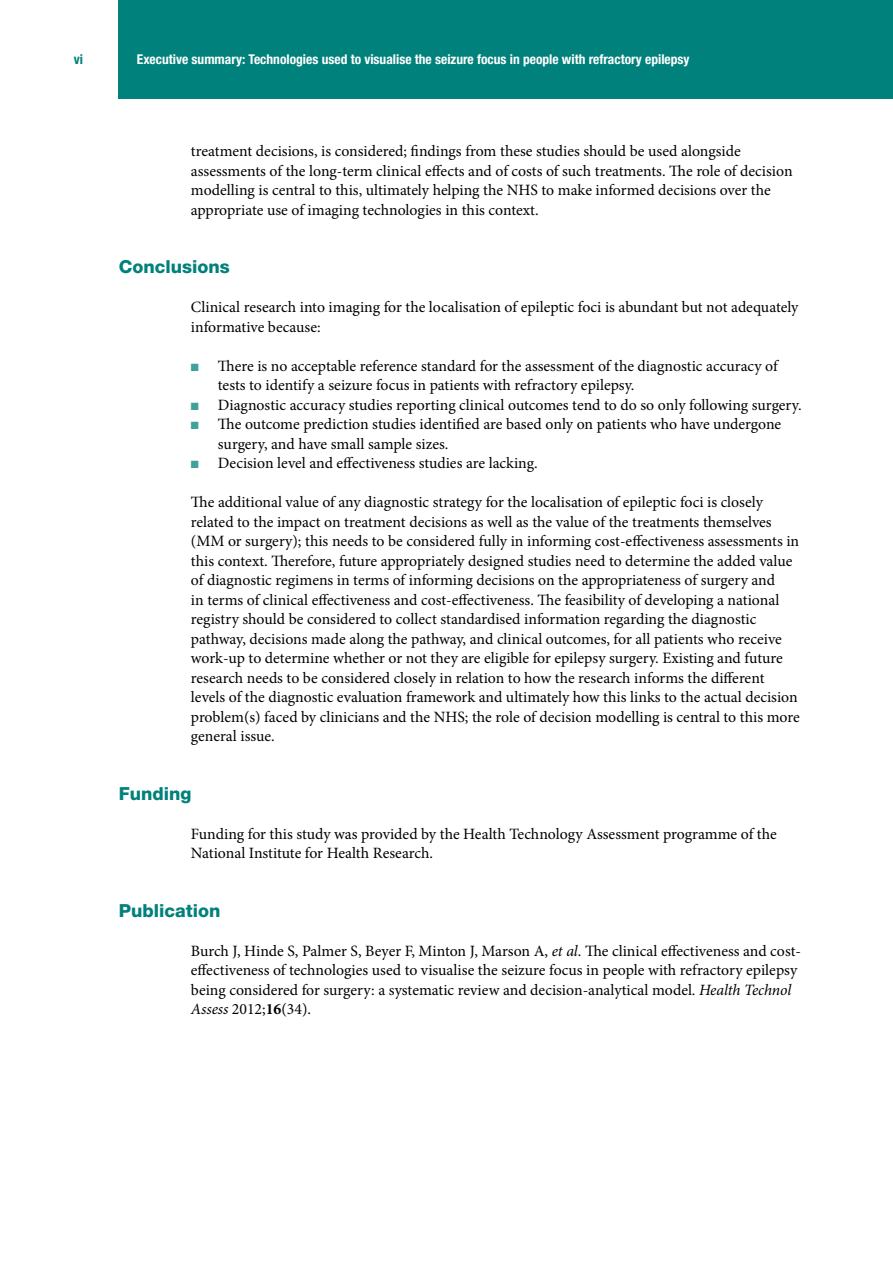
<style>
.page{position:relative;width:893px;height:1263px;background:#fff}
.page>*{position:absolute;margin:0;border:0;box-sizing:border-box;transform-origin:0 0}
.t1{font:800 18px "Helvetica Neue LT Pro";color:#00817b}
.t2{font:15.75px/19.5px "Minion Pro";color:#000}
.t3{font:700 condensed 13.5px "Helvetica Neue LT Pro";color:#fff}
.t4{font:700 condensed 13.5px "Helvetica Neue LT Pro";color:#00817b}
.s1{color:#40a19c}
.s2{font-style:italic}
.s3{font-weight:700}
</style>
<div class="page">
<div style="left:119px;top:0;width:774px;height:99px;background:#00817b"></div>
<p class="t4" style="left:74px;top:51px;width:11px">vi</p>
<p class="t3" style="left:137px;top:51px;width:554px">Executive summary: Technologies used to visualise the seizure focus in people with refractory epilepsy</p>
<p class="t2" style="left:191px;top:141px;width:603px">treatment decisions, is considered; findings from these studies should be used alongside assessments of the long-term clinical effects and of costs of such treatments. The role of decision modelling is central to this, ultimately helping the NHS to make informed decisions over the appropriate use of imaging technologies in this context.</p>
<p class="t1" style="left:119px;top:256px;width:113px">Conclusions</p>
<p class="t2" style="left:191px;top:297px;width:609px">Clinical research into imaging for the localisation of epileptic foci is abundant but not adequately informative because:</p>
<p class="t2" style="left:218px;top:356px;width:561px;text-indent:-27px"><span class="s1">■</span> There is no acceptable reference standard for the assessment of the diagnostic accuracy of tests to identify a seizure focus in patients with refractory epilepsy.</p>
<p class="t2" style="left:191px;top:395px;width:612px"><span class="s1">■</span> Diagnostic accuracy studies reporting clinical outcomes tend to do so only following surgery.</p>
<p class="t2" style="left:218px;top:414px;width:565px;text-indent:-27px"><span class="s1">■</span> The outcome prediction studies identified are based only on patients who have undergone surgery, and have small sample sizes.</p>
<p class="t2" style="left:191px;top:453px;width:348px"><span class="s1">■</span> Decision level and effectiveness studies are lacking.</p>
<p class="t2" style="left:191px;top:492px;width:610px">The additional value of any diagnostic strategy for the localisation of epileptic foci is closely related to the impact on treatment decisions as well as the value of the treatments themselves (MM or surgery); this needs to be considered fully in informing cost-effectiveness assessments in this context. Therefore, future appropriately designed studies need to determine the added value of diagnostic regimens in terms of informing decisions on the appropriateness of surgery and<br>in terms of clinical effectiveness and cost-effectiveness. The feasibility of developing a national registry should be considered to collect standardised information regarding the diagnostic pathway, decisions made along the pathway, and clinical outcomes, for all patients who receive work-up to determine whether or not they are eligible for epilepsy surgery. Existing and future research needs to be considered closely in relation to how the research informs the different levels of the diagnostic evaluation framework and ultimately how this links to the actual decision problem(s) faced by clinicians and the NHS; the role of decision modelling is central to this more general issue.</p>
<p class="t1" style="left:119px;top:782px;width:74px">Funding</p>
<p class="t2" style="left:191px;top:824px;width:587px">Funding for this study was provided by the Health Technology Assessment programme of the<br>National Institute for Health Research.</p>
<p class="t1" style="left:119px;top:899px;width:103px">Publication</p>
<p class="t2" style="left:191px;top:941px;width:612px">Burch J, Hinde S, Palmer S, Beyer F, Minton J, Marson A, <span class="s2">et al</span>. The clinical effectiveness and cost&shy;effectiveness of technologies used to visualise the seizure focus in people with refractory epilepsy being considered for surgery: a systematic review and decision-analytical model. <span class="s2">Health Technol Assess</span> 2012;<span class="s3">16</span>(34).</p>
</div>
